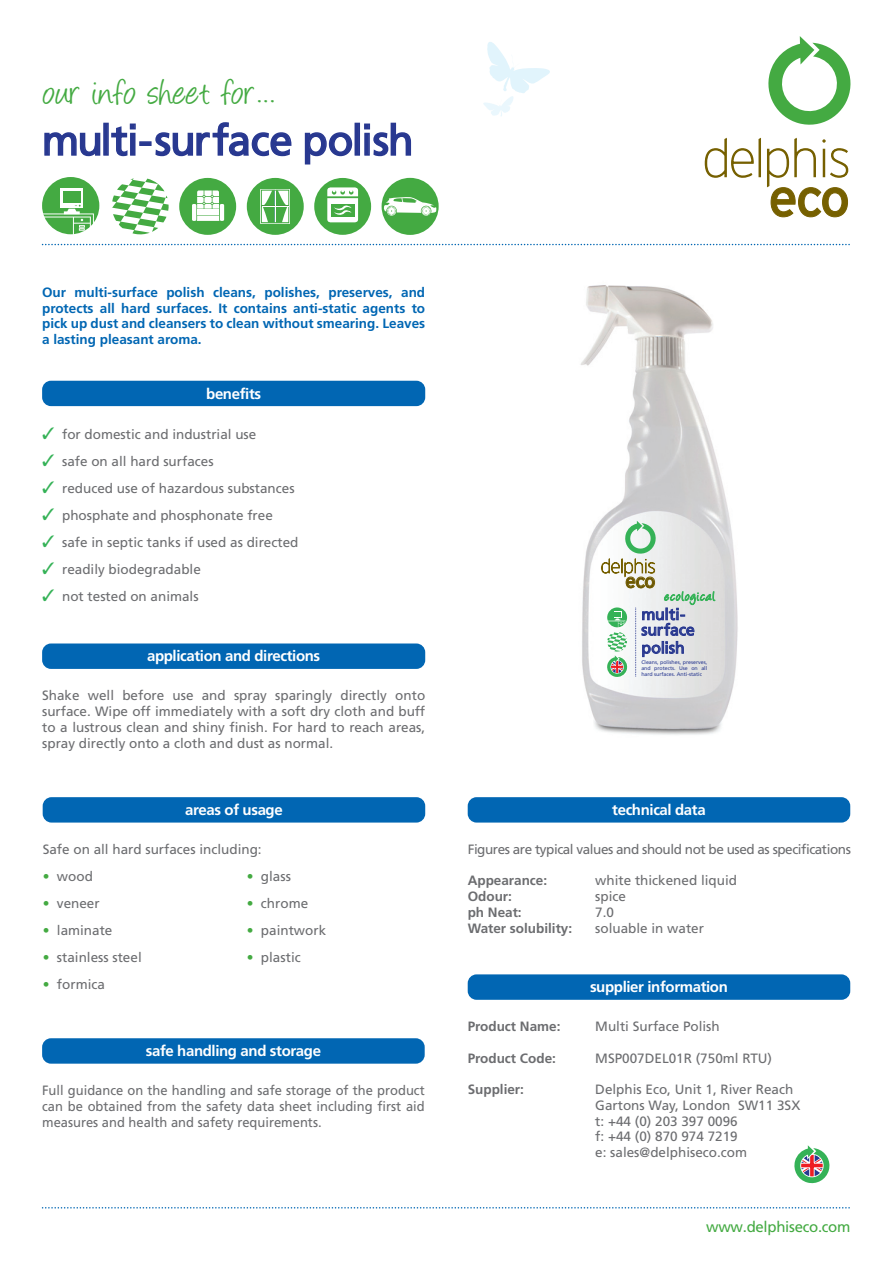
<style>
.page{position:relative;width:893px;height:1263px;background:#fff}
.page>*{position:absolute;margin:0;border:0;box-sizing:border-box;transform-origin:0 0}
.t1{font:53.4px "Interstate";color:#766000}
.t2{font:42px "Frutiger";letter-spacing:-.025em;color:#283890}
.t3{font:42px "Angelina";letter-spacing:.01em;color:#44aa42}
.t4{font:19.8px "Interstate";color:#624f05}
.t5{font:15.9px/15.5px "Frutiger";color:#283890}
.t6{font:700 15px "Frutiger";letter-spacing:-.025em;color:#fff}
.t7{font:15px "Frutiger";letter-spacing:-.02em;color:#44aa42}
.t8{font:13.5px/15.8px "Frutiger";color:#6c6d70;text-align:justify}
.t9{font:700 13.5px/15.8px "Frutiger";color:#0166b3;text-align:justify}
.t10{font:13.5px/15.8px "Frutiger";color:#6c6d70;text-align:justify;scale:.96 1}
.t11{font:700 13.5px "Frutiger";color:#6c6d70}
.t12{font:13.5px "Frutiger";letter-spacing:-.035em;color:#6c6d70}
.t13{font:5.25px/6.3px "Frutiger";color:#283890;text-align:justify}
.s1{color:#35b257}
.s2{color:#44aa42}
</style>
<div class="page">
<img style="left:580px;top:285px;width:158px;height:450px">
<div style="left:42px;top:643px;width:383px;height:26px;background:#0166b3;border-radius:9px"></div>
<div style="left:468px;top:797px;width:382px;height:25px;background:#0166b3;border-radius:9px"></div>
<div style="left:42px;top:381px;width:383px;height:25px;background:#0166b3;border-radius:9px"></div>
<div style="left:42px;top:1038px;width:383px;height:26px;background:#0166b3;border-radius:9px"></div>
<div style="left:468px;top:974px;width:382px;height:26px;background:#0166b3;border-radius:9px"></div>
<div style="left:43px;top:797px;width:382px;height:25px;background:#0166b3;border-radius:9px"></div>
<svg style="left:601px;top:521px;width:114px;height:158px"></svg>
<svg style="left:43px;top:1207px;width:807px;height:1px"></svg>
<svg style="left:43px;top:244px;width:807px;height:1px"></svg>
<svg style="left:483px;top:42px;width:67px;height:74px"></svg>
<svg style="left:768px;top:36px;width:83px;height:89px"></svg>
<svg style="left:704px;top:137px;width:145px;height:80px"></svg>
<svg style="left:794px;top:1145px;width:36px;height:39px"></svg>
<svg style="left:44px;top:132px;width:57px;height:25px"></svg>
<div style="left:103px;top:123px;width:6px;height:33px;border:2px solid #283890"></div>
<svg style="left:111px;top:124px;width:25px;height:33px"></svg>
<div style="left:139px;top:141px;width:13px;height:5px;border:2px solid #283890"></div>
<svg style="left:155px;top:122px;width:137px;height:35px"></svg>
<svg style="left:304px;top:132px;width:49px;height:33px"></svg>
<div style="left:355px;top:123px;width:5px;height:33px;border:2px solid #283890"></div>
<svg style="left:364px;top:122px;width:48px;height:35px"></svg>
<div style="left:42px;top:177px;width:57px;height:57px;background:#44aa42;border-radius:50%"></div>
<div style="left:61px;top:189px;width:22px;height:19px;background:#fff"></div>
<div style="left:63px;top:191px;width:18px;height:12px;background:#44aa42"></div>
<svg style="left:42px;top:205px;width:52px;height:30px"></svg>
<svg style="left:112px;top:178px;width:57px;height:57px"></svg>
<div style="left:179px;top:178px;width:57px;height:57px;background:#44aa42;border-radius:50%"></div>
<svg style="left:197px;top:190px;width:22px;height:19px"></svg>
<svg style="left:197px;top:216px;width:23px;height:5px"></svg>
<div style="left:197px;top:209px;width:22px;height:6px;background:#fff"></div>
<hr style="left:192px;top:204px;width:4px;height:17px;background:#fff">
<hr style="left:220px;top:204px;width:4px;height:17px;background:#fff">
<div style="left:247px;top:178px;width:57px;height:57px;background:#44aa42;border-radius:50%"></div>
<svg style="left:260px;top:189px;width:30px;height:35px"></svg>
<div style="left:382px;top:178px;width:57px;height:57px;background:#44aa42;border-radius:50%"></div>
<svg style="left:384px;top:197px;width:52px;height:18px"></svg>
<div style="left:314px;top:178px;width:57px;height:57px;background:#44aa42;border-radius:50%"></div>
<svg style="left:327px;top:187px;width:31px;height:35px"></svg>
<h2 class="t3" style="left:43px;top:75px;width:233px">our info sheet for...</h2>
<h2 class="t2" style="left:42px;top:116px;width:373px">multi-surface polish</h2>
<p class="t9" style="left:42px;top:284px;width:385px">Our multi-surface polish cleans, polishes, preserves, and protects all hard surfaces. It contains anti-static agents to pick up dust and cleansers to clean without smearing. Leaves a lasting pleasant aroma.</p>
<p class="t6" style="left:206px;top:385px;width:56px">benefits</p>
<p class="t8" style="left:42px;top:426px;width:216px"><span class="s1">✓</span> for domestic and industrial use</p>
<p class="t8" style="left:42px;top:453px;width:173px"><span class="s1">✓</span> safe on all hard surfaces</p>
<p class="t8" style="left:42px;top:480px;width:254px"><span class="s1">✓</span> reduced use of hazardous substances</p>
<p class="t8" style="left:42px;top:507px;width:232px"><span class="s1">✓</span> phosphate and phosphonate free</p>
<p class="t8" style="left:42px;top:534px;width:258px"><span class="s1">✓</span> safe in septic tanks if used as directed</p>
<p class="t8" style="left:42px;top:561px;width:160px"><span class="s1">✓</span> readily biodegradable</p>
<p class="t8" style="left:42px;top:588px;width:158px"><span class="s1">✓</span> not tested on animals</p>
<p class="t6" style="left:147px;top:647px;width:175px">application and directions</p>
<p class="t8" style="left:42px;top:688px;width:385px">Shake well before use and spray sparingly directly onto surface. Wipe off immediately with a soft dry cloth and buff to a lustrous clean and shiny finish. For hard to reach areas, spray directly onto a cloth and dust as normal.</p>
<p class="t6" style="left:185px;top:801px;width:99px">areas of usage</p>
<p class="t8" style="left:43px;top:841px;width:221px">Safe on all hard surfaces including:</p>
<p class="t8" style="left:43px;top:868px;width:52px"><span class="s2">•</span> wood</p>
<p class="t8" style="left:247px;top:868px;width:46px"><span class="s2">•</span> glass</p>
<p class="t8" style="left:43px;top:895px;width:59px"><span class="s2">•</span> veneer</p>
<p class="t8" style="left:247px;top:895px;width:63px"><span class="s2">•</span> chrome</p>
<p class="t8" style="left:43px;top:922px;width:71px"><span class="s2">•</span> laminate</p>
<p class="t8" style="left:247px;top:922px;width:81px"><span class="s2">•</span> paintwork</p>
<p class="t8" style="left:43px;top:949px;width:101px"><span class="s2">•</span> stainless steel</p>
<p class="t8" style="left:247px;top:949px;width:56px"><span class="s2">•</span> plastic</p>
<p class="t8" style="left:43px;top:976px;width:64px"><span class="s2">•</span> formica</p>
<p class="t6" style="left:146px;top:1042px;width:177px">safe handling and storage</p>
<p class="t10" style="left:42px;top:1082px;width:400px">Full guidance on the handling and safe storage of the product can be obtained from the safety data sheet including first aid measures and health and safety requirements.</p>
<h1 class="t1" style="left:768px;top:168px;width:83px">eco</h1>
<h3 class="t4" style="left:625px;top:570px;width:32px">eco</h3>
<p class="t5" style="left:641px;top:606px;width:55px">multi&shy;surface</p>
<p class="t5" style="left:641px;top:640px;width:45px">polish</p>
<p class="t13" style="left:641px;top:659px;width:67px">Cleans, polishes, preserves, and protects. Use on all hard surfaces. Anti-static</p>
<p class="t6" style="left:612px;top:801px;width:95px">technical data</p>
<p class="t12" style="left:468px;top:841px;width:385px">Figures are typical values and should not be used as specifications</p>
<p class="t11" style="left:468px;top:873px;width:81px">Appearance:</p>
<p class="t8" style="left:595px;top:873px;width:143px">white thickened liquid</p>
<p class="t11" style="left:468px;top:888px;width:46px">Odour:</p>
<p class="t8" style="left:595px;top:888px;width:32px">spice</p>
<p class="t11" style="left:468px;top:904px;width:56px">ph Neat:</p>
<p class="t8" style="left:595px;top:904px;width:20px">7.0</p>
<p class="t11" style="left:468px;top:920px;width:106px">Water solubility:</p>
<p class="t8" style="left:595px;top:920px;width:110px">soluable in water</p>
<p class="t6" style="left:590px;top:978px;width:139px">supplier information</p>
<p class="t11" style="left:468px;top:1018px;width:94px">Product Name:</p>
<p class="t8" style="left:595px;top:1018px;width:126px">Multi Surface Polish</p>
<p class="t11" style="left:468px;top:1050px;width:90px">Product Code:</p>
<p class="t8" style="left:595px;top:1050px;width:178px">MSP007DEL01R (750ml RTU)</p>
<p class="t11" style="left:468px;top:1081px;width:58px">Supplier:</p>
<p class="t8" style="left:595px;top:1081px;width:207px;text-align:left">Delphis Eco, Unit 1, River Reach<br>Gartons Way, London SW11 3SX t: +44 (0) 203 397 0096<br>f: +44 (0) 870 974 7219<br>e: sales@delphiseco.com</p>
<p class="t7" style="left:706px;top:1217px;width:146px">www.delphiseco.com</p>
</div>
